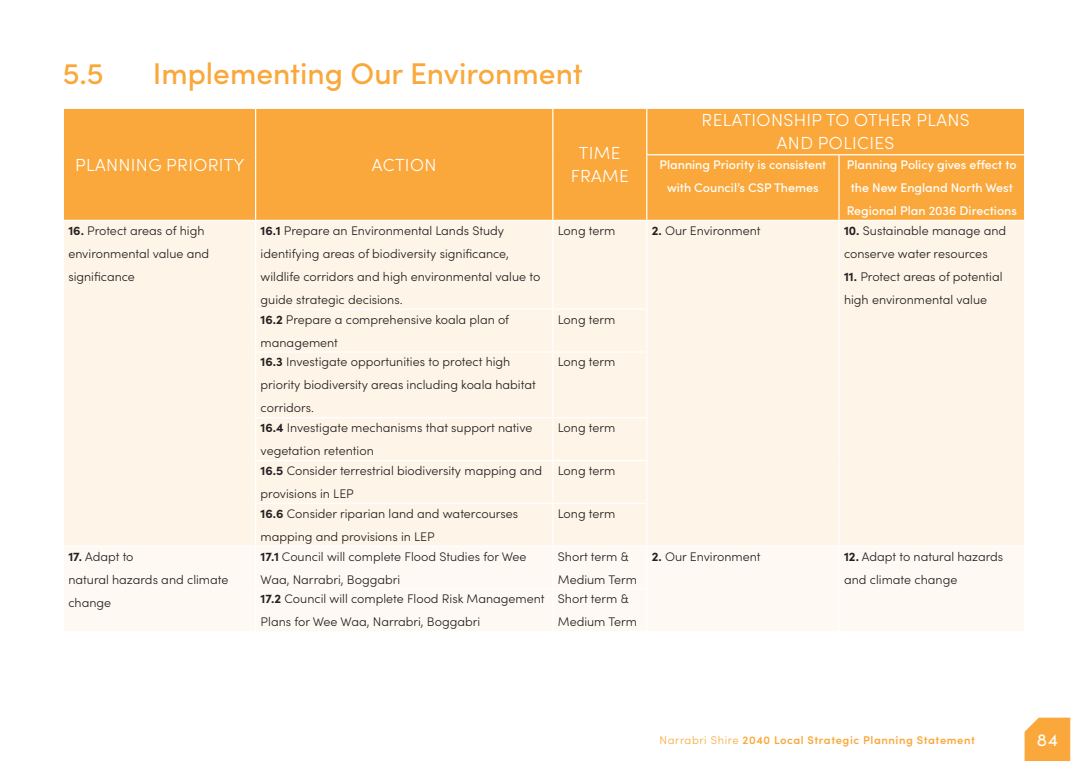
<style>
.page{position:relative;width:1088px;height:780px;background:#fff}
.page>*{position:absolute;margin:0;border:0;box-sizing:border-box;transform-origin:0 0}
.t1{font:500 30px "Sofia Pro";color:#faa83b}
.Sub_Header{font:300 17.5px/23px "Sofia Pro";letter-spacing:.02em;color:#fff;text-align:center}
.t2{font:17.5px "Sofia Pro";color:#fff}
.Body_Text{font:300 12.5px/23px "Sofia Pro";color:#231f20}
.Body_Text-2{font:500 12.5px/23px "Sofia Pro";color:#fff;text-align:center}
.t3{font:600 11.25px "Sofia Pro";letter-spacing:.05em;color:#faa83b}
.s1{font-weight:700}
.s2{font-weight:300}
</style>
<div class="page">
<svg style="left:1024px;top:717px;width:46px;height:44px"></svg>
<div style="left:64px;top:109px;width:960px;height:111px;background:#faa83b"></div>
<div style="left:64px;top:221px;width:960px;height:324px;background:#fef5e8"></div>
<div style="left:64px;top:547px;width:960px;height:84px;background:#fefaf3"></div>
<hr style="left:255px;top:109px;width:1px;height:46px;background:#fff">
<hr style="left:552px;top:109px;width:1px;height:46px;background:#fff">
<hr style="left:255px;top:155px;width:1px;height:65px;background:#fff">
<hr style="left:552px;top:155px;width:1px;height:65px;background:#fff">
<hr style="left:255px;top:221px;width:1px;height:87px;background:#fff">
<hr style="left:552px;top:221px;width:1px;height:87px;background:#fff">
<hr style="left:255px;top:310px;width:1px;height:41px;background:#fff">
<hr style="left:552px;top:310px;width:1px;height:41px;background:#fff">
<hr style="left:255px;top:352px;width:1px;height:65px;background:#fff">
<hr style="left:552px;top:352px;width:1px;height:65px;background:#fff">
<hr style="left:255px;top:418px;width:1px;height:42px;background:#fff">
<hr style="left:552px;top:418px;width:1px;height:42px;background:#fff">
<hr style="left:255px;top:461px;width:1px;height:41px;background:#fff">
<hr style="left:552px;top:461px;width:1px;height:41px;background:#fff">
<hr style="left:255px;top:504px;width:1px;height:41px;background:#fff">
<hr style="left:552px;top:504px;width:1px;height:41px;background:#fff">
<hr style="left:255px;top:546px;width:1px;height:42px;background:#fff">
<hr style="left:552px;top:546px;width:1px;height:42px;background:#fff">
<hr style="left:255px;top:589px;width:1px;height:42px;background:#fff">
<hr style="left:552px;top:589px;width:1px;height:42px;background:#fff">
<hr style="left:646px;top:109px;width:1px;height:45px;background:#fff">
<hr style="left:646px;top:154px;width:193px;height:1px;background:#fff">
<hr style="left:646px;top:155px;width:1px;height:65px;background:#fff">
<hr style="left:839px;top:154px;width:186px;height:1px;background:#fff">
<hr style="left:838px;top:155px;width:2px;height:65px;background:#fff">
<hr style="left:646px;top:221px;width:1px;height:87px;background:#fff">
<hr style="left:838px;top:221px;width:2px;height:88px;background:#fff">
<hr style="left:646px;top:310px;width:1px;height:41px;background:#fff">
<hr style="left:838px;top:309px;width:2px;height:43px;background:#fff">
<hr style="left:646px;top:352px;width:1px;height:65px;background:#fff">
<hr style="left:838px;top:352px;width:2px;height:66px;background:#fff">
<hr style="left:646px;top:418px;width:1px;height:42px;background:#fff">
<hr style="left:838px;top:418px;width:2px;height:42px;background:#fff">
<hr style="left:646px;top:461px;width:1px;height:41px;background:#fff">
<hr style="left:838px;top:460px;width:2px;height:43px;background:#fff">
<hr style="left:646px;top:504px;width:1px;height:41px;background:#fff">
<hr style="left:838px;top:503px;width:2px;height:42px;background:#fff">
<hr style="left:646px;top:546px;width:1px;height:42px;background:#fff">
<hr style="left:838px;top:546px;width:2px;height:43px;background:#fff">
<hr style="left:646px;top:589px;width:1px;height:42px;background:#fff">
<hr style="left:838px;top:589px;width:2px;height:42px;background:#fff">
<hr style="left:255px;top:308px;width:298px;height:2px;background:#fff">
<hr style="left:553px;top:308px;width:94px;height:2px;background:#fff">
<hr style="left:255px;top:351px;width:298px;height:1px;background:#fff">
<hr style="left:553px;top:351px;width:94px;height:1px;background:#fff">
<hr style="left:255px;top:417px;width:298px;height:1px;background:#fff">
<hr style="left:553px;top:417px;width:94px;height:1px;background:#fff">
<hr style="left:255px;top:460px;width:298px;height:1px;background:#fff">
<hr style="left:553px;top:460px;width:94px;height:1px;background:#fff">
<hr style="left:255px;top:502px;width:298px;height:2px;background:#fff">
<hr style="left:553px;top:502px;width:94px;height:2px;background:#fff">
<hr style="left:255px;top:588px;width:298px;height:1px;background:#fff">
<hr style="left:553px;top:588px;width:94px;height:1px;background:#fff">
<p class="t1" style="left:63px;top:52px;width:43px">5.5</p>
<p class="t1" style="left:153px;top:52px;width:431px">Implementing Our Environment</p>
<p class="Sub_Header" style="left:75px;top:152px;width:171px">PLANNING PRIORITY</p>
<p class="Sub_Header" style="left:372px;top:152px;width:66px">ACTION</p>
<p class="Sub_Header" style="left:571px;top:141px;width:60px">TIME<br>FRAME</p>
<p class="Sub_Header" style="left:702px;top:108px;width:270px">RELATIONSHIP TO OTHER PLANS</p>
<p class="Sub_Header" style="left:777px;top:131px;width:119px">AND POLICIES</p>
<p class="Body_Text-2" style="left:659px;top:152px;width:168px">Planning Priority is consistent with Council’s CSP Themes</p>
<p class="Body_Text-2" style="left:847px;top:152px;width:172px">Planning Policy gives effect to the New England North West<br>Regional Plan 2036 Directions</p>
<p class="Body_Text" style="left:68px;top:218px;width:142px"><span class="s1">16.</span> Protect areas of high environmental value and significance</p>
<p class="Body_Text" style="left:261px;top:218px;width:281px"><span class="s1">16.1</span> Prepare an Environmental Lands Study identifying areas of biodiversity significance, wildlife corridors and high environmental value to guide strategic decisions.</p>
<p class="Body_Text" style="left:558px;top:218px;width:59px">Long term</p>
<p class="Body_Text" style="left:652px;top:218px;width:110px"><span class="s1">2.</span> Our Environment</p>
<p class="Body_Text" style="left:844px;top:218px;width:164px"><span class="s1">10.</span> Sustainable manage and conserve water resources</p>
<p class="Body_Text" style="left:844px;top:264px;width:160px"><span class="s1">11.</span> Protect areas of potential high environmental value</p>
<p class="Body_Text" style="left:68px;top:544px;width:67px"><span class="s1">17.</span> Adapt to</p>
<p class="Body_Text" style="left:68px;top:567px;width:162px">natural hazards and climate change</p>
<p class="Body_Text" style="left:261px;top:307px;width:250px"><span class="s1">16.2</span> Prepare a comprehensive koala plan of management</p>
<p class="Body_Text" style="left:558px;top:307px;width:59px">Long term</p>
<p class="Body_Text" style="left:261px;top:350px;width:277px"><span class="s1">16.3</span> Investigate opportunities to protect high priority biodiversity areas including koala habitat corridors.</p>
<p class="Body_Text" style="left:558px;top:350px;width:59px">Long term</p>
<p class="Body_Text" style="left:261px;top:415px;width:273px"><span class="s1">16.4</span> Investigate mechanisms that support native vegetation retention</p>
<p class="Body_Text" style="left:558px;top:415px;width:59px">Long term</p>
<p class="Body_Text" style="left:261px;top:458px;width:283px"><span class="s1">16.5</span> Consider terrestrial biodiversity mapping and provisions in LEP</p>
<p class="Body_Text" style="left:558px;top:458px;width:59px">Long term</p>
<p class="Body_Text" style="left:261px;top:501px;width:259px"><span class="s1">16.6</span> Consider riparian land and watercourses mapping and provisions in LEP</p>
<p class="Body_Text" style="left:558px;top:501px;width:59px">Long term</p>
<p class="Body_Text" style="left:261px;top:544px;width:267px"><span class="s1">17.1</span> Council will complete Flood Studies for Wee<br>Waa, Narrabri, Boggabri</p>
<p class="Body_Text" style="left:558px;top:544px;width:81px">Short term &amp;<br>Medium Term</p>
<p class="Body_Text" style="left:652px;top:544px;width:110px"><span class="s1">2.</span> Our Environment</p>
<p class="Body_Text" style="left:844px;top:544px;width:161px"><span class="s1">12.</span> Adapt to natural hazards and climate change</p>
<p class="Body_Text" style="left:261px;top:586px;width:285px"><span class="s1">17.2</span> Council will complete Flood Risk Management<br>Plans for Wee Waa, Narrabri, Boggabri</p>
<p class="Body_Text" style="left:558px;top:586px;width:81px">Short term &amp;<br>Medium Term</p>
<p class="t3" style="left:659px;top:731px;width:317px"><span class="s2">Narrabri Shire</span> 2040 Local Strategic Planning Statement</p>
<h2 class="t2" style="left:1037px;top:727px;width:23px">84</h2>
</div>
